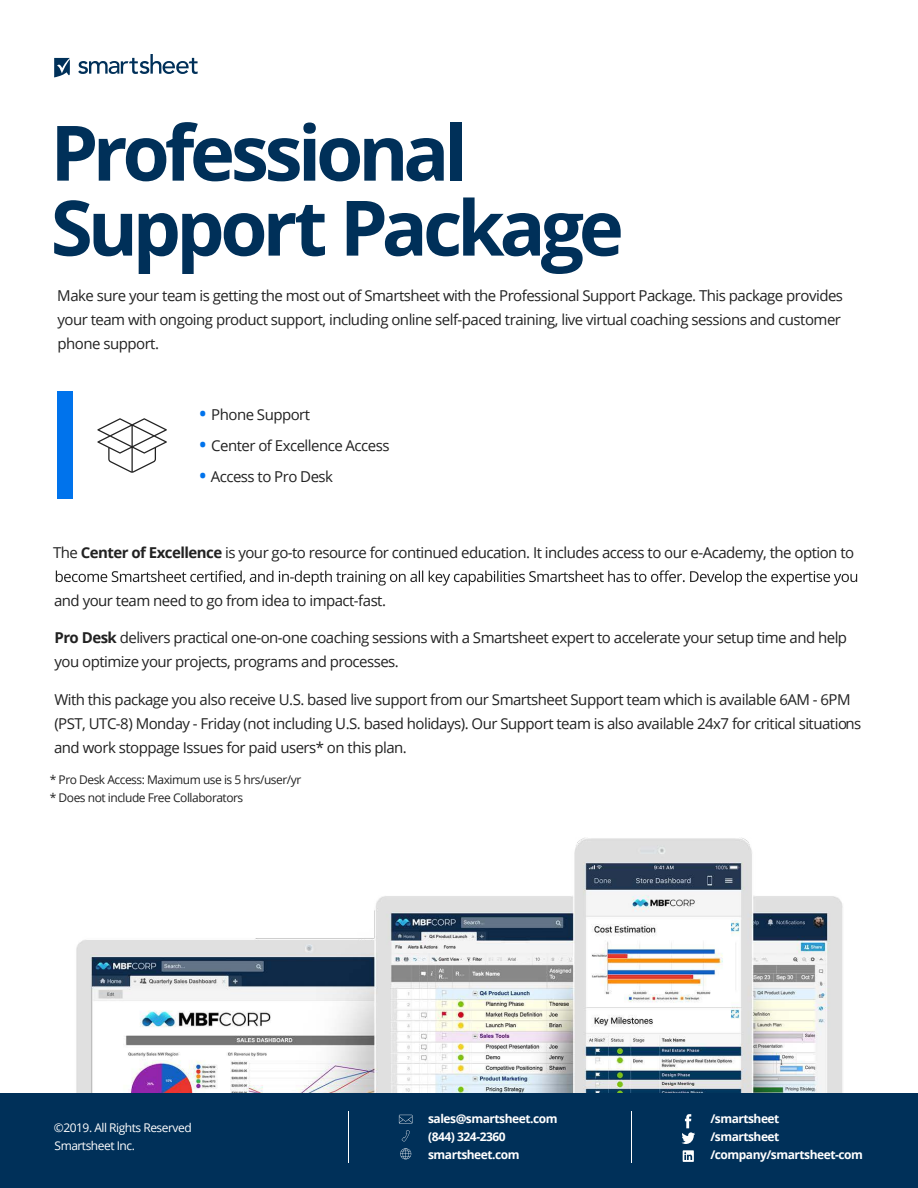
<style>
.page{position:relative;width:918px;height:1188px;background:#fff}
.page>*{position:absolute;margin:0;border:0;box-sizing:border-box;transform-origin:0 0}
.t1{font:700 76.5px/75px "Open Sans";letter-spacing:-.065em;color:#003059}
.t2{font:15px/24px "Open Sans";letter-spacing:-.035em;color:#222}
.t3{font:700 12px/18px "Open Sans";letter-spacing:-.04em;color:#fff}
.t4{font:12px/18px "Open Sans";letter-spacing:-.04em;color:#222}
.t5{font:12px/18px "Open Sans";letter-spacing:-.04em;color:#fff}
.s1{font-weight:700;font-size:18px;color:#0073ec}
.s2{font-weight:700}
</style>
<div class="page">
<img style="left:76px;top:837px;width:767px;height:256px">
<div style="left:0;top:1093px;width:918px;height:95px;background:#003059"></div>
<hr style="left:348px;top:1111px;width:1px;height:51px;background:#fff">
<hr style="left:631px;top:1111px;width:1px;height:51px;background:#fff">
<svg style="left:399px;top:1115px;width:13px;height:9px"></svg>
<svg style="left:402px;top:1130px;width:8px;height:11px"></svg>
<svg style="left:400px;top:1148px;width:11px;height:11px"></svg>
<svg style="left:681px;top:1114px;width:14px;height:30px"></svg>
<svg style="left:683px;top:1150px;width:11px;height:12px"></svg>
<svg style="left:78px;top:54px;width:120px;height:20px"></svg>
<svg style="left:54px;top:58px;width:16px;height:19px"></svg>
<div style="left:57px;top:392px;width:16px;height:108px;background:#0073ec"></div>
<svg style="left:97px;top:418px;width:70px;height:55px"></svg>
<svg style="left:56px;top:570px;width:801px;height:16px"></svg>
<h1 class="t1" style="left:50px;top:113px;width:575px">Professional<br>Support Package</h1>
<p class="t2" style="left:57px;top:283px;width:787px">Make sure your team is getting the most out of Smartsheet with the Professional Support Package. This package provides your team with ongoing product support, including online self-paced training, live virtual coaching sessions and customer phone support.</p>
<p class="t2" style="left:200px;top:403px;width:112px"><span class="s1">•</span> Phone Support</p>
<p class="t2" style="left:200px;top:433px;width:191px"><span class="s1">•</span> Center of Excellence Access</p>
<p class="t2" style="left:200px;top:464px;width:135px"><span class="s1">•</span> Access to Pro Desk</p>
<p class="t2" style="left:53px;top:540px;width:803px">The <span class="s2">Center of Excellence</span> is your go-to resource for continued education. It includes access to our e-Academy, the option to</p>
<p class="t2" style="left:54px;top:588px;width:333px">and your team need to go from idea to impact-fast.</p>
<p class="t2" style="left:54px;top:626px;width:794px"><span class="s2">Pro Desk</span> delivers practical one-on-one coaching sessions with a Smartsheet expert to accelerate your setup time and help you optimize your projects, programs and processes.</p>
<p class="t2" style="left:54px;top:687px;width:809px">With this package you also receive U.S. based live support from our Smartsheet Support team which is available 6AM - 6PM (PST, UTC-8) Monday - Friday (not including U.S. based holidays). Our Support team is also available 24x7 for critical situations and work stoppage Issues for paid users* on this plan.</p>
<p class="t4" style="left:50px;top:771px;width:253px">* Pro Desk Access: Maximum use is 5 hrs/user/yr * Does not include Free Collaborators</p>
<p class="t5" style="left:54px;top:1119px;width:139px">©2019. All Rights Reserved<br>Smartsheet Inc.</p>
<p class="t3" style="left:710px;top:1110px;width:154px">/smartsheet<br>/smartsheet /company/smartsheet-com</p>
<p class="t3" style="left:428px;top:1110px;width:131px">sales@smartsheet.com (844) 324-2360 smartsheet.com</p>
</div>
